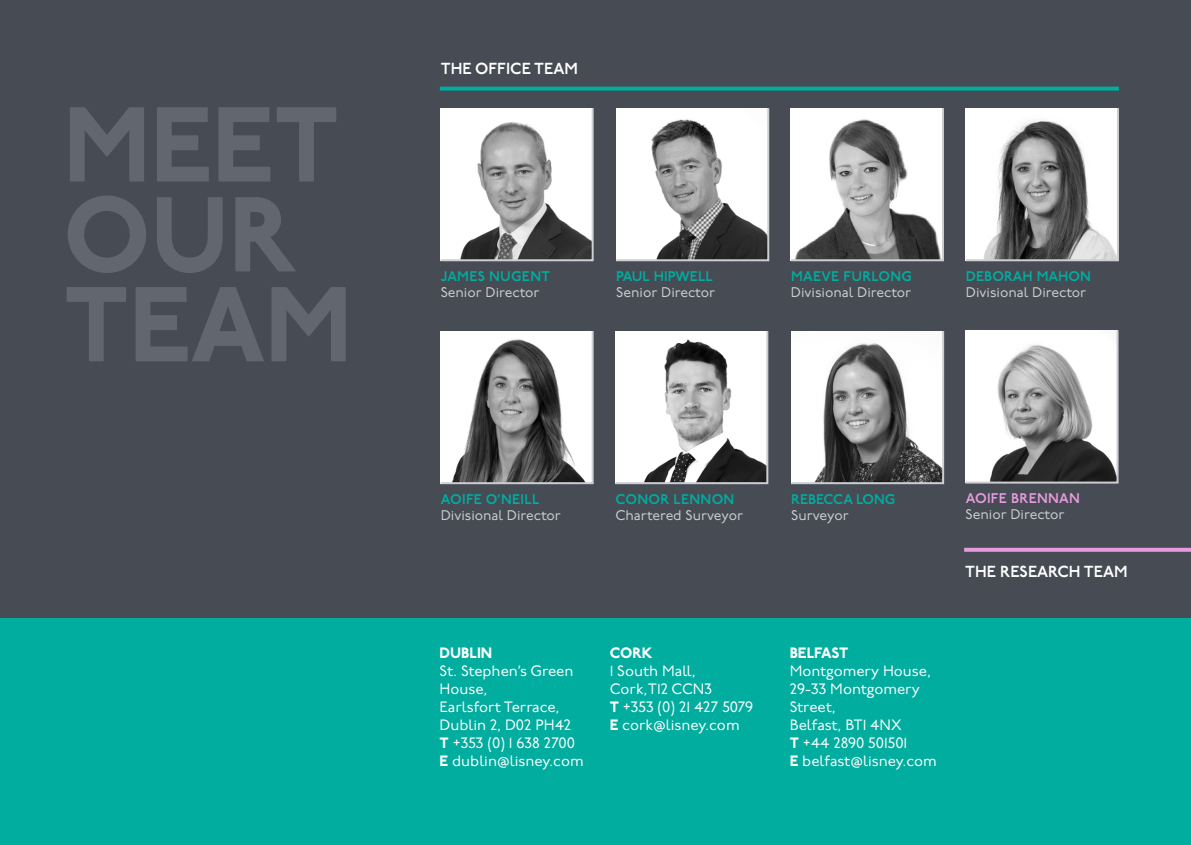
<style>
.page{position:relative;width:1191px;height:845px;background:#464b54}
.page>*{position:absolute;margin:0;border:0;box-sizing:border-box;transform-origin:0 0}
.t1{font:800 106.2px/89.8px "P22 Underground";color:#62666f}
.t2{font:600 16px "P22 Underground";color:#fff}
.Grey_Text{font:15px/18px "P22 Underground";color:#fff}
.Grey_Text-2{font:800 15px "P22 Underground";color:#fff}
.Grey_Text-3{font:14px "P22 Underground";color:#ccced2}
.Belfast_Subheadings{font:600 14px "P22 Underground";letter-spacing:.02em;color:#00ad9f}
.Grey_Text-4{font:600 14px "P22 Underground";color:#00ad9f}
.Belfast_Subheadings-2{font:600 14px "P22 Underground";letter-spacing:.02em;color:#e59bdc}
.s1{font-weight:800}
</style>
<div class="page">
<svg style="left:440px;top:87px;width:679px;height:4px;fill:#00ad9f"></svg>
<svg style="left:964px;top:548px;width:227px;height:4px"></svg>
<svg style="left:440px;top:108px;width:154px;height:154px"></svg>
<svg style="left:965px;top:330px;width:154px;height:154px"></svg>
<svg style="left:616px;top:108px;width:154px;height:154px"></svg>
<svg style="left:790px;top:108px;width:154px;height:154px"></svg>
<svg style="left:440px;top:331px;width:154px;height:154px"></svg>
<svg style="left:965px;top:108px;width:154px;height:154px"></svg>
<svg style="left:791px;top:331px;width:154px;height:154px"></svg>
<div style="left:0;top:618px;width:1191px;height:227px;background:#00ad9f"></div>
<svg style="left:615px;top:331px;width:154px;height:154px"></svg>
<p class="t1" style="left:63px;top:103px;width:290px">MEET<br>OUR<br>TEAM</p>
<p class="t2" style="left:441px;top:60px;width:138px">THE OFFICE TEAM</p>
<p class="Belfast_Subheadings" style="left:441px;top:268px;width:111px">JAMES NUGENT</p>
<p class="Grey_Text-3" style="left:441px;top:284px;width:100px">Senior Director</p>
<p class="Grey_Text-4" style="left:616px;top:268px;width:98px">PAUL HIPWELL</p>
<p class="Grey_Text-3" style="left:616px;top:284px;width:100px">Senior Director</p>
<p class="Belfast_Subheadings" style="left:791px;top:268px;width:122px">MAEVE FURLONG</p>
<p class="Grey_Text-3" style="left:791px;top:284px;width:122px">Divisional Director</p>
<p class="Grey_Text-4" style="left:966px;top:268px;width:126px">DEBORAH MAHON</p>
<p class="Grey_Text-3" style="left:966px;top:284px;width:122px">Divisional Director</p>
<p class="Belfast_Subheadings" style="left:441px;top:491px;width:100px">AOIFE O’NEILL</p>
<p class="Grey_Text-3" style="left:441px;top:507px;width:122px">Divisional Director</p>
<p class="Belfast_Subheadings" style="left:615px;top:491px;width:120px">CONOR LENNON</p>
<p class="Grey_Text-3" style="left:615px;top:507px;width:129px">Chartered Surveyor</p>
<p class="Grey_Text-2" style="left:439px;top:644px;width:54px">DUBLIN</p>
<p class="Grey_Text" style="left:439px;top:662px;width:135px">St. Stephen’s Green<br>House,</p>
<p class="Grey_Text" style="left:439px;top:698px;width:122px">Earlsfort Terrace,</p>
<p class="Grey_Text" style="left:439px;top:716px;width:133px">Dublin 2, D02 PH42</p>
<p class="Grey_Text" style="left:439px;top:734px;width:137px"><span class="s1">T</span> +353 (0) 1 638 2700</p>
<p class="Grey_Text" style="left:439px;top:752px;width:146px"><span class="s1">E</span> dublin@lisney.com</p>
<p class="Grey_Text-2" style="left:609px;top:644px;width:45px">CORK</p>
<p class="Grey_Text" style="left:609px;top:662px;width:88px">1 South Mall,</p>
<p class="Grey_Text" style="left:609px;top:680px;width:104px">Cork,T12 CCN3</p>
<p class="Grey_Text" style="left:609px;top:698px;width:145px"><span class="s1">T</span> +353 (0) 21 427 5079</p>
<p class="Grey_Text" style="left:609px;top:716px;width:131px"><span class="s1">E</span> cork@lisney.com</p>
<p class="Grey_Text-4" style="left:791px;top:491px;width:106px">REBECCA LONG</p>
<p class="Grey_Text-3" style="left:791px;top:507px;width:59px">Surveyor</p>
<p class="Grey_Text-2" style="left:789px;top:644px;width:60px">BELFAST</p>
<p class="Grey_Text" style="left:789px;top:662px;width:143px">Montgomery House,</p>
<p class="Grey_Text" style="left:789px;top:680px;width:131px">29-33 Montgomery<br>Street,</p>
<p class="Grey_Text" style="left:789px;top:716px;width:113px">Belfast, BT1 4NX</p>
<p class="Grey_Text" style="left:789px;top:734px;width:119px"><span class="s1">T</span> +44 2890 501501</p>
<p class="Grey_Text" style="left:789px;top:752px;width:149px"><span class="s1">E</span> belfast@lisney.com</p>
<p class="Belfast_Subheadings-2" style="left:965px;top:491px;width:116px">AOIFE BRENNAN</p>
<p class="Grey_Text-3" style="left:965px;top:507px;width:100px">Senior Director</p>
<p class="t2" style="left:965px;top:563px;width:164px">THE RESEARCH TEAM</p>
</div>
